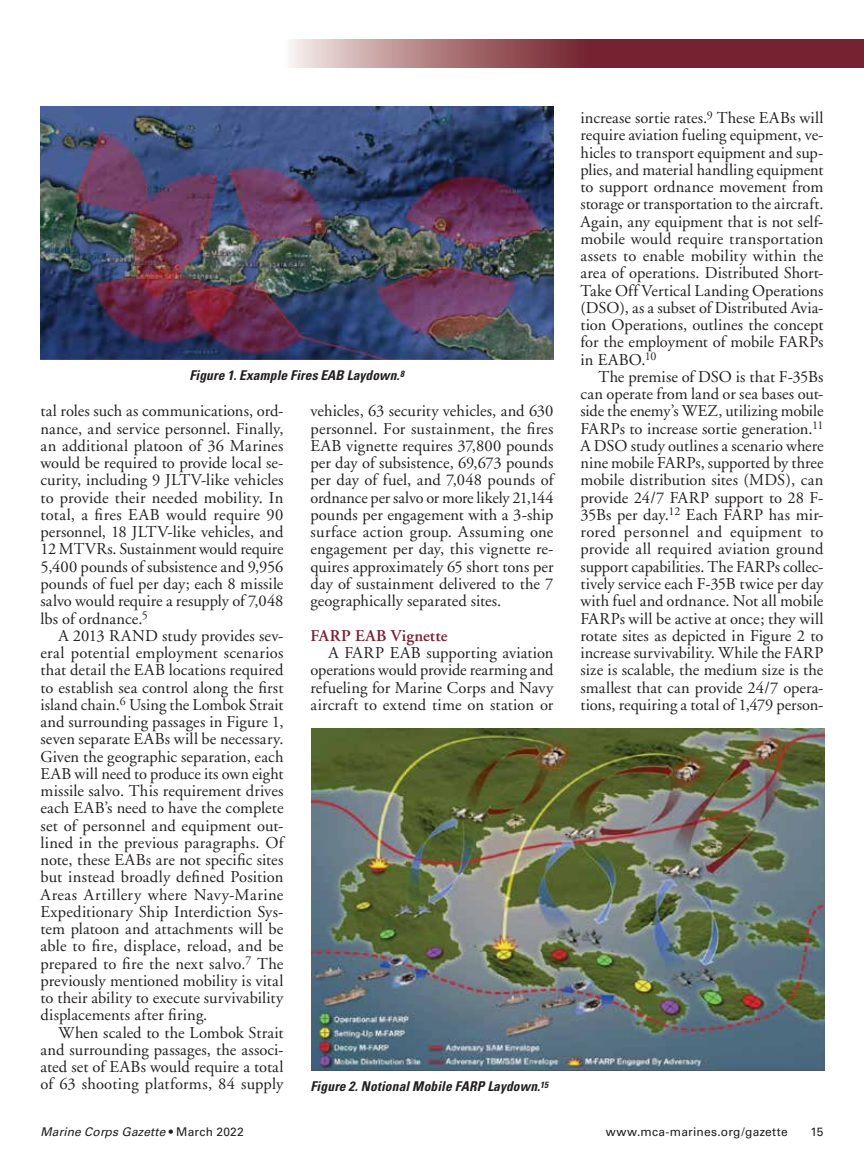
<style>
.page{position:relative;width:864px;height:1175px;background:#fff}
.page>*{position:absolute;margin:0;border:0;box-sizing:border-box;transform-origin:0 0}
.t1{font:16.5px/17.2px "Adobe Garamond";letter-spacing:.005em;color:#231f20;text-align:justify}
.t2{font:600 16.5px "Adobe Garamond";letter-spacing:.02em;color:#752331}
.t3{font:italic 700 condensed 13.5px "Univers";letter-spacing:.01em;color:#231f20}
.t4{font:12px "Univers";letter-spacing:.02em;color:#231f20}
.t5{font:italic 12px "Univers";letter-spacing:.015em;color:#231f20}
.s1{font-style:normal}
</style>
<div class="page">
<svg style="left:290px;top:40px;width:574px;height:28px;background:#94535b"></svg>
<img style="left:41px;top:107px;width:513px;height:253px">
<img style="left:311px;top:728px;width:513px;height:342px">
<p class="t3" style="left:189px;top:366px;width:216px">Figure 1. Example Fires EAB Laydown.<sup>8</sup></p>
<p class="t1" style="left:40px;top:403px;width:245px">tal roles such as communications, ord&shy;nance, and service personnel. Finally, an additional platoon of 36 Marines would be required to provide local se&shy;curity, including 9 JLTV-like vehicles to provide their needed mobility. In total, a fires EAB would require 90 personnel, 18 JLTV-like vehicles, and 12 MTVRs. Sustainment would require 5,400 pounds of subsistence and 9,956 pounds of fuel per day; each 8 missile salvo would require a resupply of 7,048 lbs of ordnance.<sup>5</sup></p>
<p class="t1" style="left:40px;top:627px;width:245px;text-indent:18px">A 2013 RAND study provides sev&shy;eral potential employment scenarios that detail the EAB locations required to establish sea control along the first island chain.<sup>6</sup> Using the Lombok Strait and surrounding passages in Figure 1, seven separate EABs will be necessary.<br>Given the geographic separation, each EAB will need to produce its own eight missile salvo. This requirement drives each EAB’s need to have the complete set of personnel and equipment out&shy;lined in the previous paragraphs. Of note, these EABs are not specific sites but instead broadly defined Position Areas Artillery where Navy-Marine Expeditionary Ship Interdiction Sys&shy;tem platoon and attachments will be able to fire, displace, reload, and be prepared to fire the next salvo.<sup>7</sup> The previously mentioned mobility is vital to their ability to execute survivability displacements after firing.</p>
<p class="t1" style="left:41px;top:1024px;width:245px;text-indent:18px">When scaled to the Lombok Strait and surrounding passages, the associ&shy;ated set of EABs would require a total of 63 shooting platforms, 84 supply</p>
<p class="t1" style="left:310px;top:403px;width:245px">vehicles, 63 security vehicles, and 630 personnel. For sustainment, the fires EAB vignette requires 37,800 pounds per day of subsistence, 69,673 pounds per day of fuel, and 7,048 pounds of ordnance per salvo or more likely 21,144 pounds per engagement with a 3-ship surface action group. Assuming one engagement per day, this vignette re&shy;quires approximately 65 short tons per day of sustainment delivered to the 7 geographically separated sites.</p>
<p class="t2" style="left:310px;top:626px;width:139px">FARP EAB Vignette</p>
<p class="t1" style="left:310px;top:644px;width:245px;text-indent:18px">A FARP EAB supporting aviation operations would provide rearming and refueling for Marine Corps and Navy aircraft to extend time on station or</p>
<p class="t3" style="left:310px;top:1077px;width:239px">Figure 2. Notional Mobile FARP Laydown.<sup>15</sup></p>
<p class="t1" style="left:580px;top:110px;width:245px">increase sortie rates.<sup>9</sup> These EABs will require aviation fueling equipment, ve&shy;hicles to transport equipment and sup&shy;plies, and material handling equipment to support ordnance movement from storage or transportation to the aircraft.<br>Again, any equipment that is not self&shy;mobile would require transportation assets to enable mobility within the area of operations. Distributed Short-Take Off Vertical Landing Operations (DSO), as a subset of Distributed Avia&shy;tion Operations, outlines the concept for the employment of mobile FARPs in EABO.<sup>10</sup></p>
<p class="t1" style="left:580px;top:368px;width:245px;text-indent:18px">The premise of DSO is that F-35Bs can operate from land or sea bases out&shy;side the enemy’s WEZ, utilizing mobile FARPs to increase sortie generation.<sup>11<br></sup>A DSO study outlines a scenario where nine mobile FARPs, supported by three mobile distribution sites (MDS), can provide 24/7 FARP support to 28 F-35Bs per day.<sup>12</sup> Each FARP has mir&shy;rored personnel and equipment to provide all required aviation ground support capabilities. The FARPs collec&shy;tively service each F-35B twice per day with fuel and ordnance. Not all mobile FARPs will be active at once; they will rotate sites as depicted in Figure 2 to increase survivability. While the FARP size is scalable, the medium size is the smallest that can provide 24/7 opera&shy;tions, requiring a total of 1,479 person-</p>
<p class="t5" style="left:40px;top:1124px;width:205px">Marine Corps Gazette <span class="s1">• March 2022</span></p>
<p class="t4" style="left:606px;top:1124px;width:183px">www.mca-marines.org/gazette</p>
<p class="t4" style="left:810px;top:1124px;width:15px">15</p>
</div>
